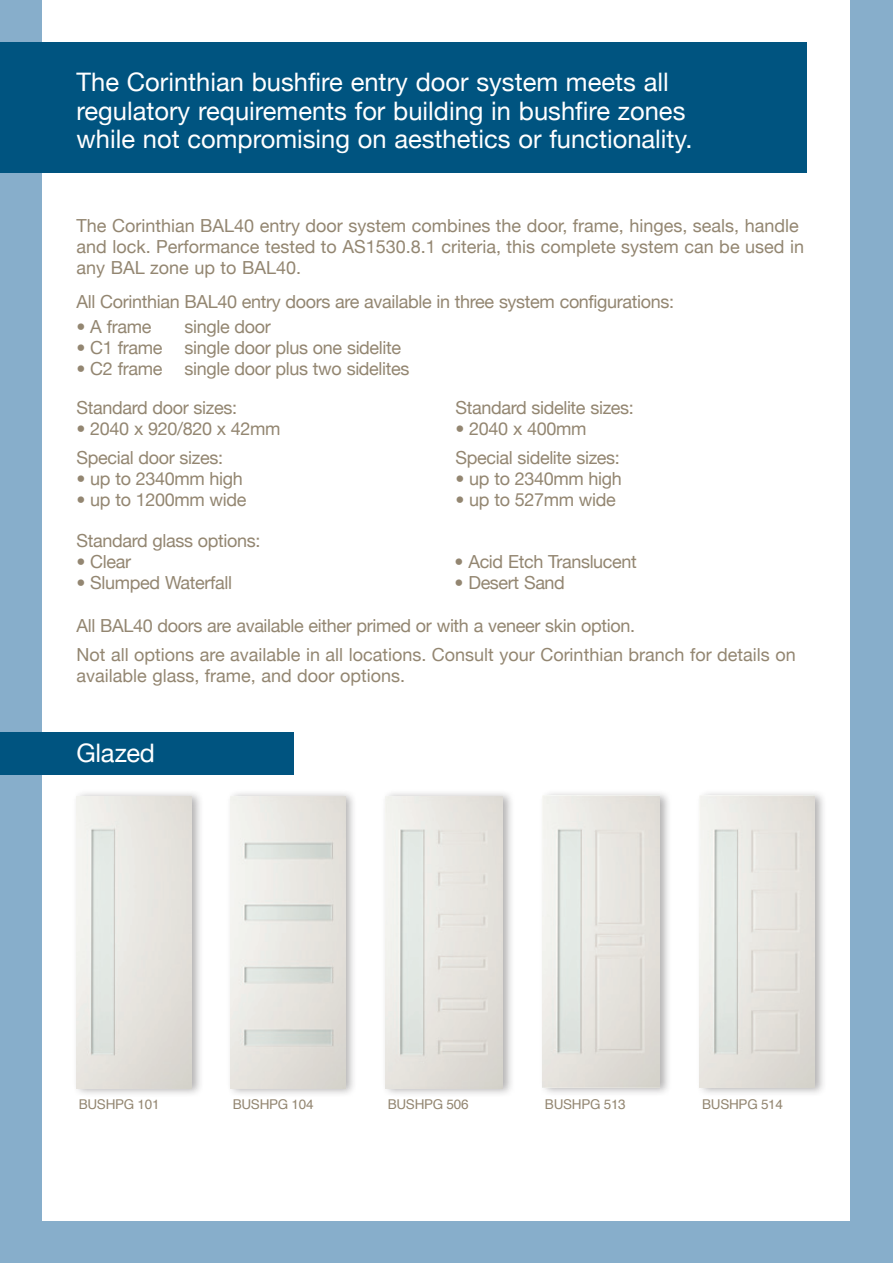
<style>
.page{position:relative;width:893px;height:1263px;background:#87aecb}
.page>*{position:absolute;margin:0;border:0;box-sizing:border-box;transform-origin:0 0}
.t1{font:25.5px/28.5px "Helvetica Neue";color:#fff}
.t2{font:18px/29.5px "Helvetica Neue";letter-spacing:-.02em;color:#938671}
.t3{font:18px/21px "Helvetica Neue";color:#938671}
.t4{font:13.5px "Helvetica";letter-spacing:-.02em;color:#938671}
</style>
<div class="page">
<div style="left:43px;top:0;width:807px;height:1220px;background:#fff"></div>
<div style="left:0;top:43px;width:806px;height:130px;background:#005480"></div>
<div style="left:227px;top:789px;width:131px;height:309px;background:#231f20;opacity:.35"></div>
<img style="left:231px;top:796px;width:114px;height:292px">
<div style="left:381px;top:789px;width:134px;height:309px;background:#231f20;opacity:.35"></div>
<img style="left:385px;top:796px;width:117px;height:292px">
<div style="left:539px;top:789px;width:133px;height:308px;background:#231f20;opacity:.35"></div>
<img style="left:543px;top:796px;width:117px;height:291px">
<div style="left:696px;top:789px;width:131px;height:308px;background:#231f20;opacity:.35"></div>
<img style="left:700px;top:796px;width:115px;height:292px">
<div style="left:73px;top:789px;width:131px;height:309px;background:#231f20;opacity:.35"></div>
<img style="left:77px;top:796px;width:114px;height:292px">
<div style="left:0;top:732px;width:293px;height:43px;background:#005480"></div>
<h1 class="t1" style="left:77px;top:68px;width:617px">The Corinthian bushfire entry door system meets all regulatory requirements for building in bushfire zones while not compromising on aesthetics or functionality.</h1>
<p class="t3" style="left:77px;top:215px;width:729px">The Corinthian BAL40 entry door system combines the door, frame, hinges, seals, handle and lock. Performance tested to AS1530.8.1 criteria, this complete system can be used in any BAL zone up to BAL40.</p>
<p class="t2" style="left:77px;top:287px;width:599px">All Corinthian BAL40 entry doors are available in three system configurations:</p>
<p class="t2" style="left:77px;top:312px;width:76px">• A frame</p>
<p class="t2" style="left:185px;top:312px;width:88px">single door</p>
<p class="t2" style="left:77px;top:333px;width:326px">• C1 frame single door plus one sidelite</p>
<p class="t2" style="left:77px;top:349px;width:334px;line-height:38.4px">• C2 frame single door plus two sidelites<br>Standard door sizes:</p>
<p class="t2" style="left:77px;top:413px;width:206px">• 2040 x 920/820 x 42mm<br>Special door sizes:</p>
<p class="t2" style="left:77px;top:464px;width:168px">• up to 2340mm high</p>
<p class="t2" style="left:77px;top:485px;width:171px">• up to 1200mm wide</p>
<p class="t2" style="left:455px;top:392px;width:180px">Standard sidelite sizes:</p>
<p class="t2" style="left:455px;top:413px;width:166px">• 2040 x 400mm<br>Special sidelite sizes:</p>
<p class="t2" style="left:455px;top:464px;width:168px">• up to 2340mm high</p>
<p class="t2" style="left:455px;top:485px;width:162px">• up to 527mm wide</p>
<p class="t2" style="left:77px;top:526px;width:185px">Standard glass options:</p>
<p class="t2" style="left:77px;top:547px;width:56px">• Clear</p>
<p class="t2" style="left:455px;top:547px;width:184px">• Acid Etch Translucent</p>
<p class="t2" style="left:77px;top:568px;width:157px">• Slumped Waterfall</p>
<p class="t2" style="left:455px;top:568px;width:112px">• Desert Sand</p>
<p class="t3" style="left:77px;top:610px;width:721px;line-height:29.5px">All BAL40 doors are available either primed or with a veneer skin option.<br>Not all options are available in all locations. Consult your Corinthian branch for details on</p>
<p class="t3" style="left:77px;top:665px;width:330px">available glass, frame, and door options.</p>
<h1 class="t1" style="left:77px;top:738px;width:80px">Glazed</h1>
<p class="t4" style="left:79px;top:1094px;width:82px">BUSHPG 101</p>
<p class="t4" style="left:233px;top:1094px;width:82px">BUSHPG 104</p>
<p class="t4" style="left:388px;top:1094px;width:82px">BUSHPG 506</p>
<p class="t4" style="left:545px;top:1094px;width:82px">BUSHPG 513</p>
<p class="t4" style="left:702px;top:1094px;width:82px">BUSHPG 514</p>
</div>
